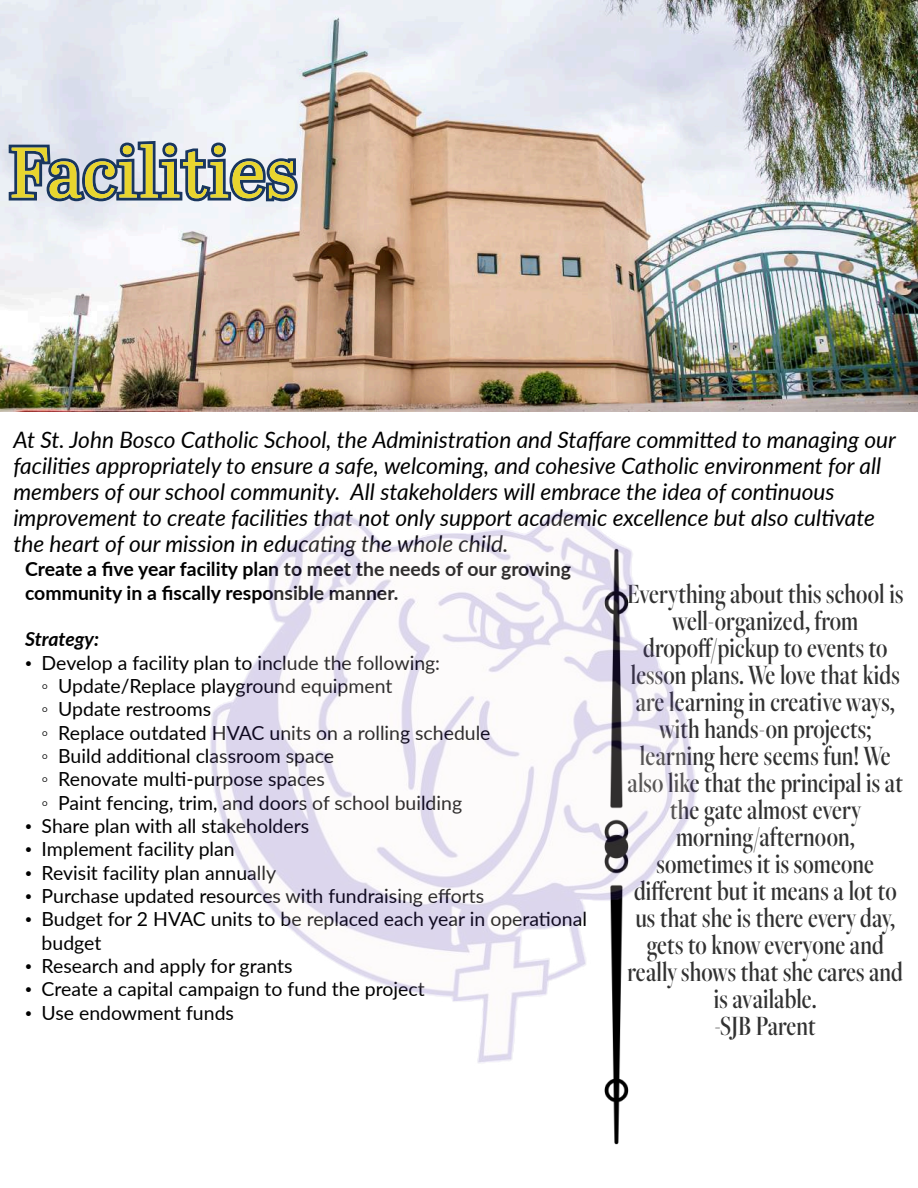
<style>
.page{position:relative;width:918px;height:1188px;background:#fff}
.page>*{position:absolute;margin:0;border:0;box-sizing:border-box;transform-origin:0 0}
.t1{font:71.25px "Abril Text";color:#e8d52e}
.t2{font:500 29.1px/27px "Freight Big Cmp Pro";color:#313131;text-align:center}
.t3{font:italic 22.65px/26.1px "Lato";color:#000}
.t4{font:19.5px/23.4px "Lato";color:#000}
.t5{font:700 19.5px/23.4px "Lato";color:#000}
.t6{font:italic 700 19.5px "Lato";color:#000}
.s1{font-family:"Times New Roman"}
</style>
<div class="page">
<img style="left:0;top:0;width:918px;height:412px">
<svg style="left:9px;top:141px;width:289px;height:61px"></svg>
<img style="left:604px;top:1070px;width:25px;height:75px">
<img style="left:210px;top:511px;width:486px;height:559px">
<h1 class="t1" style="left:9px;top:121px;width:290px">Facilities</h1>
<p class="t3" style="left:13px;top:426px;width:884px">At St. John Bosco Catholic School, the Administration and Staffare committed to managing our facilities appropriately to ensure a safe, welcoming, and cohesive Catholic environment for all members of our school community. All stakeholders will embrace the idea of continuous improvement to create facilities that not only support academic excellence but also cultivate the heart of our mission in educating the whole child.</p>
<p class="t5" style="left:25px;top:557px;width:547px">Create a five year facility plan to meet the needs of our growing community in a fiscally responsible manner.</p>
<p class="t6" style="left:25px;top:625px;width:76px">Strategy:</p>
<p class="t4" style="left:42px;top:650px;width:450px;text-indent:-17px"><span class="s1">•</span> Develop a facility plan to include the following:<br><span class="s1">◦</span> Update/Replace playground equipment<br><span class="s1">◦</span> Update restrooms<br><span class="s1">◦</span> Replace outdated HVAC units on a rolling schedule <span class="s1">◦</span> Build additional classroom space<br><span class="s1">◦</span> Renovate multi-purpose spaces<br><span class="s1">◦</span> Paint fencing, trim, and doors of school building</p>
<p class="t4" style="left:25px;top:813px;width:286px"><span class="s1">•</span> Share plan with all stakeholders</p>
<p class="t4" style="left:25px;top:837px;width:211px"><span class="s1">•</span> Implement facility plan</p>
<p class="t4" style="left:25px;top:860px;width:252px"><span class="s1">•</span> Revisit facility plan annually</p>
<p class="t4" style="left:25px;top:883px;width:461px"><span class="s1">•</span> Purchase updated resources with fundraising efforts</p>
<p class="t4" style="left:42px;top:907px;width:547px;text-indent:-17px"><span class="s1">•</span> Budget for 2 HVAC units to be replaced each year in operational budget</p>
<p class="t4" style="left:25px;top:953px;width:269px"><span class="s1">•</span> Research and apply for grants</p>
<p class="t4" style="left:25px;top:977px;width:401px"><span class="s1">•</span> Create a capital campaign to fund the project</p>
<p class="t4" style="left:25px;top:1000px;width:210px"><span class="s1">•</span> Use endowment funds</p>
<p class="t2" style="left:627px;top:579px;width:278px">Everything about this school is well-organized, from dropoff/pickup to events to lesson plans. We love that kids are learning in creative ways, with hands-on projects; learning here seems fun! We also like that the principal is at the gate almost every morning/afternoon, sometimes it is someone different but it means a lot to us that she is there every day, gets to know everyone and really shows that she cares and is available.<br>-SJB Parent</p>
</div>
